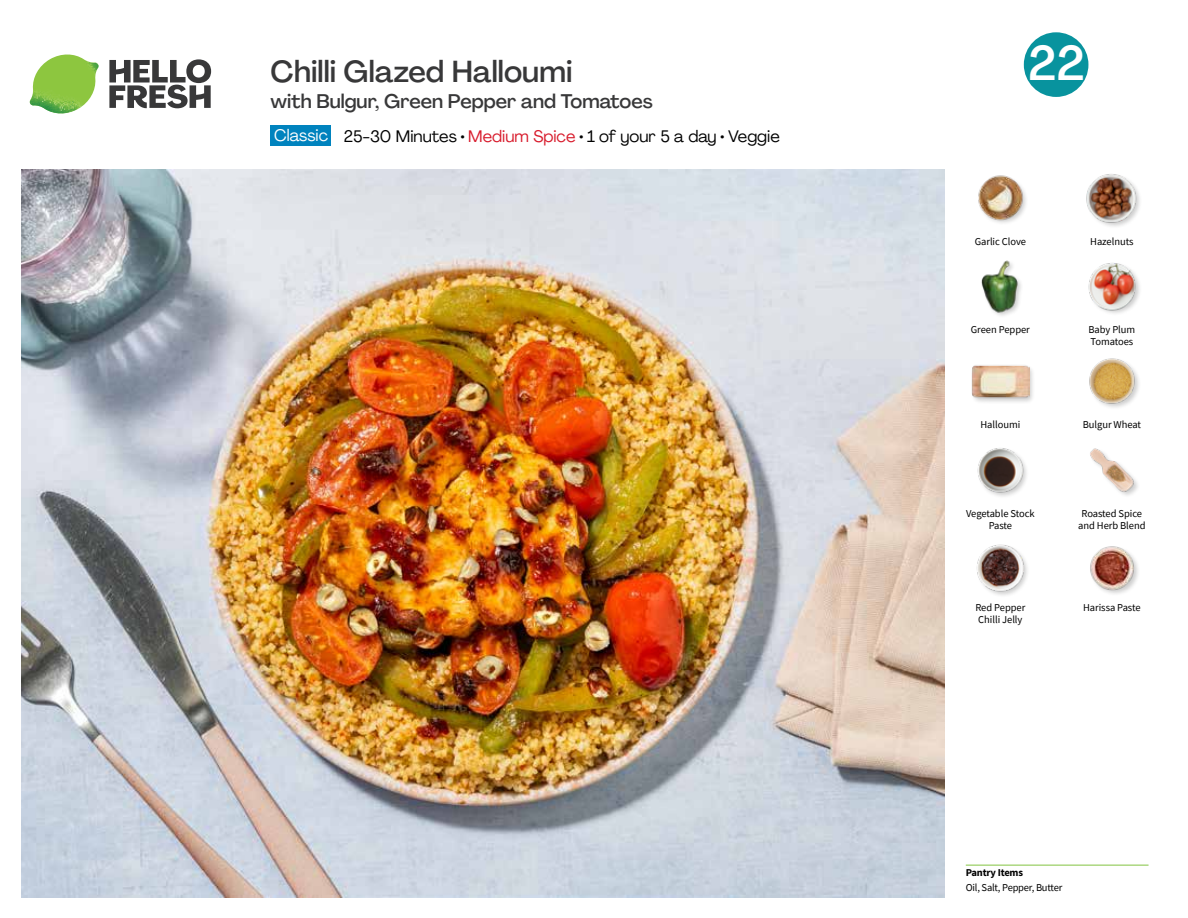
<style>
.page{position:relative;width:1188px;height:918px;background:#fff}
.page>*{position:absolute;margin:0;border:0;box-sizing:border-box;transform-origin:0 0}
.t1{font:500 48px "Agrandir";color:#fff}
.t2{font:500 30px "Agrandir";color:#383839}
.t3{font:500 19.5px "Agrandir";color:#383839}
.t4{font:16.5px "Agrandir";color:#000}
.t5{font:10.5px/12px "Source Sans Pro";letter-spacing:-.005em;color:#000;text-align:center}
.t6{font:700 10.5px "Source Sans Pro";letter-spacing:-.02em;color:#000}
.s1{color:#fff}
.s2{color:#d81b2c}
</style>
<div class="page">
<svg style="left:109px;top:59px;width:102px;height:49px"></svg>
<img style="left:30px;top:55px;width:69px;height:59px">
<img style="left:21px;top:170px;width:924px;height:728px">
<hr style="left:966px;top:865px;width:183px;height:1px;background:#82c341">
<div style="left:271px;top:126px;width:60px;height:20px;background:#0083be"></div>
<img style="left:976px;top:544px;width:52px;height:52px">
<img style="left:1090px;top:546px;width:48px;height:48px">
<div style="left:972px;top:364px;width:64px;height:41px;background:#000;opacity:.2"></div>
<img style="left:972px;top:364px;width:57px;height:41px">
<img style="left:977px;top:448px;width:50px;height:49px">
<img style="left:1090px;top:448px;width:48px;height:48px">
<img style="left:1089px;top:358px;width:50px;height:50px">
<img style="left:978px;top:175px;width:48px;height:48px">
<img style="left:981px;top:260px;width:40px;height:55px">
<img style="left:1088px;top:263px;width:52px;height:51px">
<img style="left:1086px;top:174px;width:54px;height:52px">
<svg style="left:1023px;top:32px;width:66px;height:65px"></svg>
<h2 class="t2" style="left:271px;top:53px;width:303px">Chilli Glazed Halloumi</h2>
<h3 class="t3" style="left:271px;top:89px;width:384px">with Bulgur, Green Pepper and Tomatoes</h3>
<h3 class="t4" style="left:274px;top:126px;width:507px"><span class="s1">Classic</span> 25-30 Minutes • <span class="s2">Medium Spice</span> • 1 of your 5 a day • Veggie</h3>
<h1 class="t1" style="left:1028px;top:34px;width:58px">22</h1>
<p class="t5" style="left:975px;top:235px;width:53px">Garlic Clove</p>
<p class="t5" style="left:1090px;top:235px;width:45px">Hazelnuts</p>
<p class="t5" style="left:971px;top:324px;width:61px">Green Pepper</p>
<p class="t5" style="left:1089px;top:324px;width:48px;text-align:left">Baby Plum<br>Tomatoes</p>
<p class="t5" style="left:981px;top:419px;width:41px">Halloumi</p>
<p class="t5" style="left:1083px;top:419px;width:60px">Bulgur Wheat</p>
<p class="t5" style="left:966px;top:508px;width:70px">Vegetable Stock<br>Paste</p>
<p class="t5" style="left:1078px;top:508px;width:69px">Roasted Spice and Herb Blend</p>
<p class="t5" style="left:975px;top:602px;width:51px">Red Pepper</p>
<p class="t5" style="left:1083px;top:602px;width:59px">Harissa Paste</p>
<p class="t5" style="left:978px;top:614px;width:46px">Chilli Jelly</p>
<p class="t6" style="left:966px;top:866px;width:59px">Pantry Items</p>
<p class="t5" style="left:966px;top:881px;width:98px">Oil, Salt, Pepper, Butter</p>
</div>
